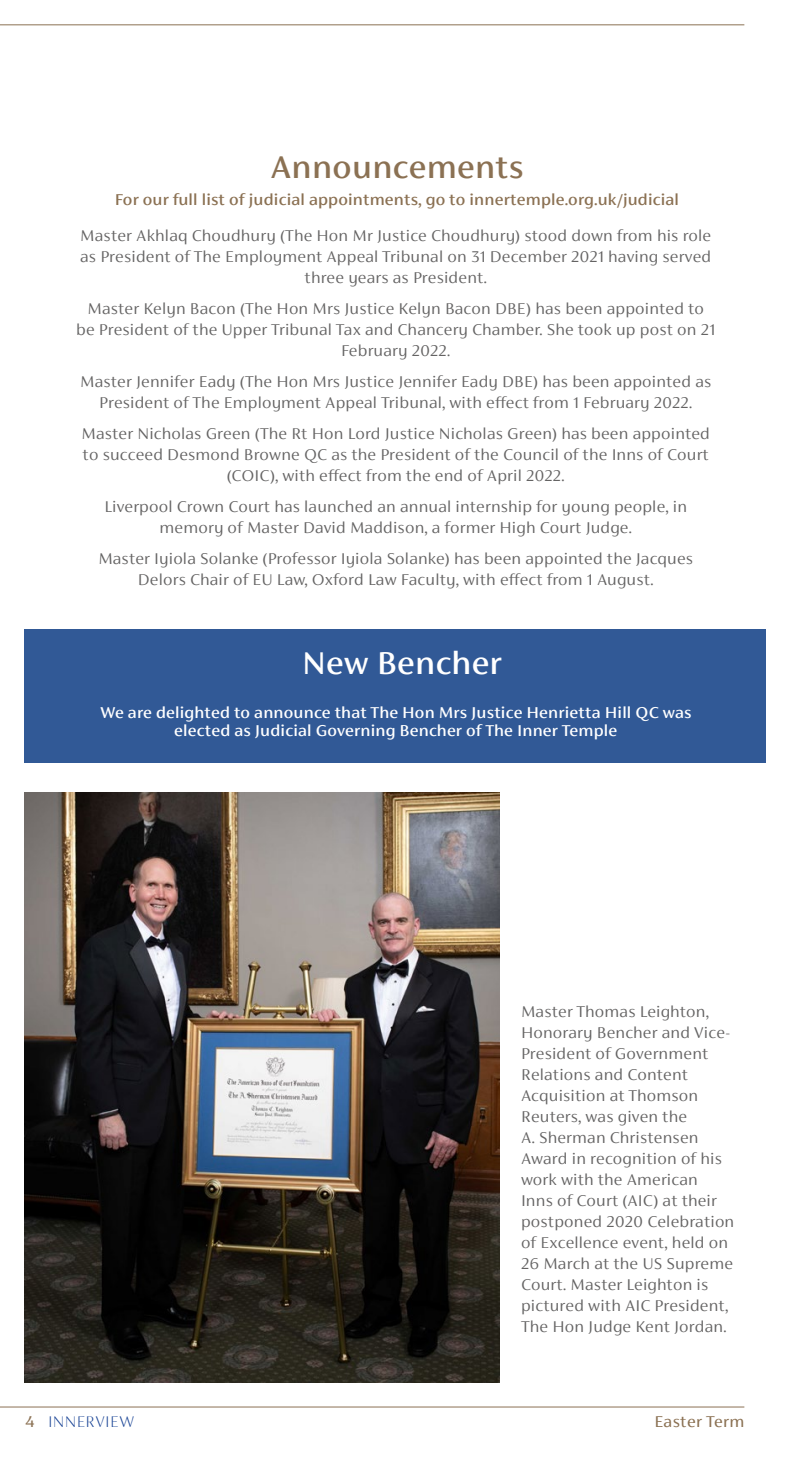
<style>
.page{position:relative;width:794px;height:1474px;background:#fff}
.page>*{position:absolute;margin:0;border:0;box-sizing:border-box;transform-origin:0 0}
.t1{font:500 35px "FS Siena";letter-spacing:.01em;color:#8b7153}
.t2{font:500 35px "FS Siena";letter-spacing:.01em;color:#fff}
.Text_first_para_9_12{font:300 17.5px/21px "FS Siena";letter-spacing:.01em;color:#646363;text-align:center}
.NiN_10_Text_no_ident{font:500 17.5px/17.5px "FS Siena";letter-spacing:.01em;color:#fff;text-align:center}
.t3{font:500 17.5px "FS Siena";letter-spacing:.01em;color:#8b7153}
.t4{font:100 17.5px "FS Siena";letter-spacing:.02em;color:#164194}
.t5{font:17.5px "FS Siena";letter-spacing:.02em;color:#8b7153}
.s1{font-weight:400;color:#8b7153}
</style>
<div class="page">
<hr style="left:0;top:1406px;width:744px;height:1px;background:#8b7153">
<hr style="left:0;top:24px;width:744px;height:1px;background:#8b7153">
<div style="left:24px;top:629px;width:741px;height:134px;background:#315996"></div>
<img style="left:25px;top:792px;width:474px;height:590px">
<p class="t1" style="left:270px;top:148px;width:254px">Announcements</p>
<p class="t3" style="left:115px;top:190px;width:565px">For our full list of judicial appointments, go to innertemple.org.uk/judicial</p>
<p class="Text_first_para_9_12" style="left:80px;top:225px;width:632px">Master Akhlaq Choudhury (The Hon Mr Justice Choudhury) stood down from his role as President of The Employment Appeal Tribunal on 31 December 2021 having served three years as President.</p>
<p class="Text_first_para_9_12" style="left:76px;top:298px;width:641px">Master Kelyn Bacon (The Hon Mrs Justice Kelyn Bacon DBE) has been appointed to be President of the Upper Tribunal Tax and Chancery Chamber. She took up post on 21<br>February 2022.</p>
<p class="Text_first_para_9_12" style="left:80px;top:371px;width:632px">Master Jennifer Eady (The Hon Mrs Justice Jennifer Eady DBE) has been appointed as<br>President of The Employment Appeal Tribunal, with effect from 1 February 2022.</p>
<p class="Text_first_para_9_12" style="left:81px;top:423px;width:630px">Master Nicholas Green (The Rt Hon Lord Justice Nicholas Green) has been appointed to succeed Desmond Browne QC as the President of the Council of the Inns of Court (COIC), with effect from the end of April 2022.</p>
<p class="Text_first_para_9_12" style="left:104px;top:496px;width:584px">Liverpool Crown Court has launched an annual internship for young people, in memory of Master David Maddison, a former High Court Judge.</p>
<p class="Text_first_para_9_12" style="left:98px;top:548px;width:596px">Master Iyiola Solanke (Professor Iyiola Solanke) has been appointed the Jacques<br>Delors Chair of EU Law, Oxford Law Faculty, with effect from 1 August.</p>
<p class="t2" style="left:302px;top:644px;width:201px">New Bencher</p>
<p class="NiN_10_Text_no_ident" style="left:100px;top:703px;width:593px">We are delighted to announce that The Hon Mrs Justice Henrietta Hill QC was elected as Judicial Governing Bencher of The Inner Temple</p>
<p class="Text_first_para_9_12" style="left:521px;top:1000px;width:215px;text-align:left">Master Thomas Leighton,<br>Honorary Bencher and Vice-<br>President of Government<br>Relations and Content<br>Acquisition at Thomson<br>Reuters, was given the<br>A. Sherman Christensen<br>Award in recognition of his work with the American<br>Inns of Court (AIC) at their postponed 2020 Celebration of Excellence event, held on<br>26 March at the US Supreme<br>Court. Master Leighton is pictured with AIC President,<br>The Hon Judge Kent Jordan.</p>
<p class="t4" style="left:25px;top:1412px;width:110px"><span class="s1">4</span> INNERVIEW</p>
<p class="t5" style="left:654px;top:1412px;width:91px">Easter Term</p>
</div>
